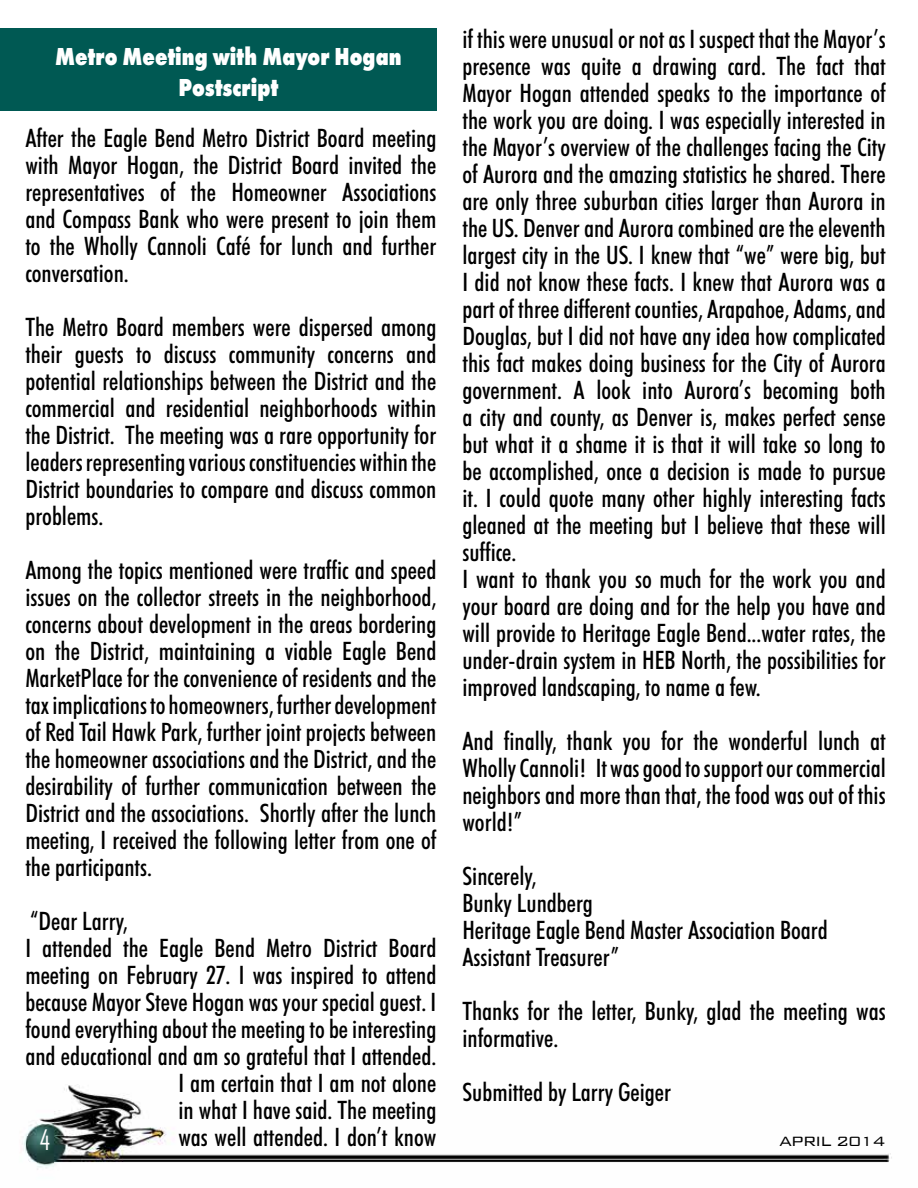
<style>
.page{position:relative;width:918px;height:1188px;background:#fff}
.page>*{position:absolute;margin:0;border:0;box-sizing:border-box;transform-origin:0 0}
.t1{font:27px "Agency FB";color:#fff}
.t2{font:500 condensed 25.5px/27px "Futura BT";color:#000;text-align:justify}
.t3{font:800 25.5px/30.6px "Futura T";color:#fff;text-align:center;scale:.8 1}
.t4{font:300 18px "Bank Gothic";letter-spacing:-.075em;color:#000}
</style>
<div class="page">
<img style="left:21px;top:1084px;width:871px;height:86px">
<div style="left:0;top:28px;width:437px;height:82px;background:#005953"></div>
<hr style="left:917px;top:27px;width:1px;height:93px;background:#005953">
<p class="t2" style="left:462px;top:25px;width:425px;text-align:left">if this were unusual or not as I suspect that the Mayor’s presence was quite a drawing card. The fact that Mayor Hogan attended speaks to the importance of the work you are doing. I was especially interested in the Mayor’s overview of the challenges facing the City of Aurora and the amazing statistics he shared. There are only three suburban cities larger than Aurora in the US. Denver and Aurora combined are the eleventh largest city in the US. I knew that “we” were big, but I did not know these facts. I knew that Aurora was a part of three different counties, Arapahoe, Adams, and Douglas, but I did not have any idea how complicated this fact makes doing business for the City of Aurora government. A look into Aurora’s becoming both a city and county, as Denver is, makes perfect sense but what it a shame it is that it will take so long to be accomplished, once a decision is made to pursue it. I could quote many other highly interesting facts gleaned at the meeting but I believe that these will suffice.<br>I want to thank you so much for the work you and your board are doing and for the help you have and will provide to Heritage Eagle Bend...water rates, the under-drain system in HEB North, the possibilities for improved landscaping, to name a few.</p>
<p class="t2" style="left:462px;top:727px;width:425px">And finally, thank you for the wonderful lunch at Wholly Cannoli! It was good to support our commercial neighbors and more than that, the food was out of this world!”</p>
<p class="t2" style="left:462px;top:862px;width:367px;text-align:left">Sincerely,<br>Bunky Lundberg<br>Heritage Eagle Bend Master Association Board<br>Assistant Treasurer”</p>
<p class="t2" style="left:462px;top:997px;width:425px">Thanks for the letter, Bunky, glad the meeting was informative.</p>
<p class="t2" style="left:462px;top:1078px;width:210px">Submitted by Larry Geiger</p>
<p class="t3" style="left:55px;top:41px;width:434px">Metro Meeting with Mayor Hogan<br>Postscript</p>
<p class="t2" style="left:25px;top:124px;width:413px">After the Eagle Bend Metro District Board meeting with Mayor Hogan, the District Board invited the representatives of the Homeowner Associations and Compass Bank who were present to join them to the Wholly Cannoli Café for lunch and further conversation.</p>
<p class="t2" style="left:25px;top:313px;width:413px">The Metro Board members were dispersed among their guests to discuss community concerns and potential relationships between the District and the commercial and residential neighborhoods within the District. The meeting was a rare opportunity for leaders representing various constituencies within the District boundaries to compare and discuss common problems.</p>
<p class="t2" style="left:25px;top:556px;width:413px">Among the topics mentioned were traffic and speed issues on the collector streets in the neighborhood, concerns about development in the areas bordering on the District, maintaining a viable Eagle Bend MarketPlace for the convenience of residents and the tax implications to homeowners, further development of Red Tail Hawk Park, further joint projects between the homeowner associations and the District, and the desirability of further communication between the District and the associations. Shortly after the lunch meeting, I received the following letter from one of the participants.</p>
<p class="t2" style="left:30px;top:907px;width:99px">“Dear Larry,</p>
<p class="t2" style="left:25px;top:934px;width:412px">I attended the Eagle Bend Metro District Board</p>
<p class="t2" style="left:25px;top:961px;width:413px">meeting on February 27. I was inspired to attend</p>
<p class="t2" style="left:25px;top:988px;width:412px">because Mayor Steve Hogan was your special guest. I</p>
<p class="t2" style="left:25px;top:1015px;width:412px">found everything about the meeting to be interesting</p>
<p class="t2" style="left:25px;top:1042px;width:413px">and educational and am so grateful that I attended.</p>
<p class="t2" style="left:178px;top:1069px;width:259px">I am certain that I am not alone</p>
<p class="t2" style="left:178px;top:1096px;width:259px">in what I have said. The meeting</p>
<p class="t2" style="left:178px;top:1123px;width:259px">was well attended. I don’t know</p>
<p class="t1" style="left:40px;top:1124px;width:12px">4</p>
<p class="t4" style="left:779px;top:1127px;width:108px">APRIL 2014</p>
</div>
